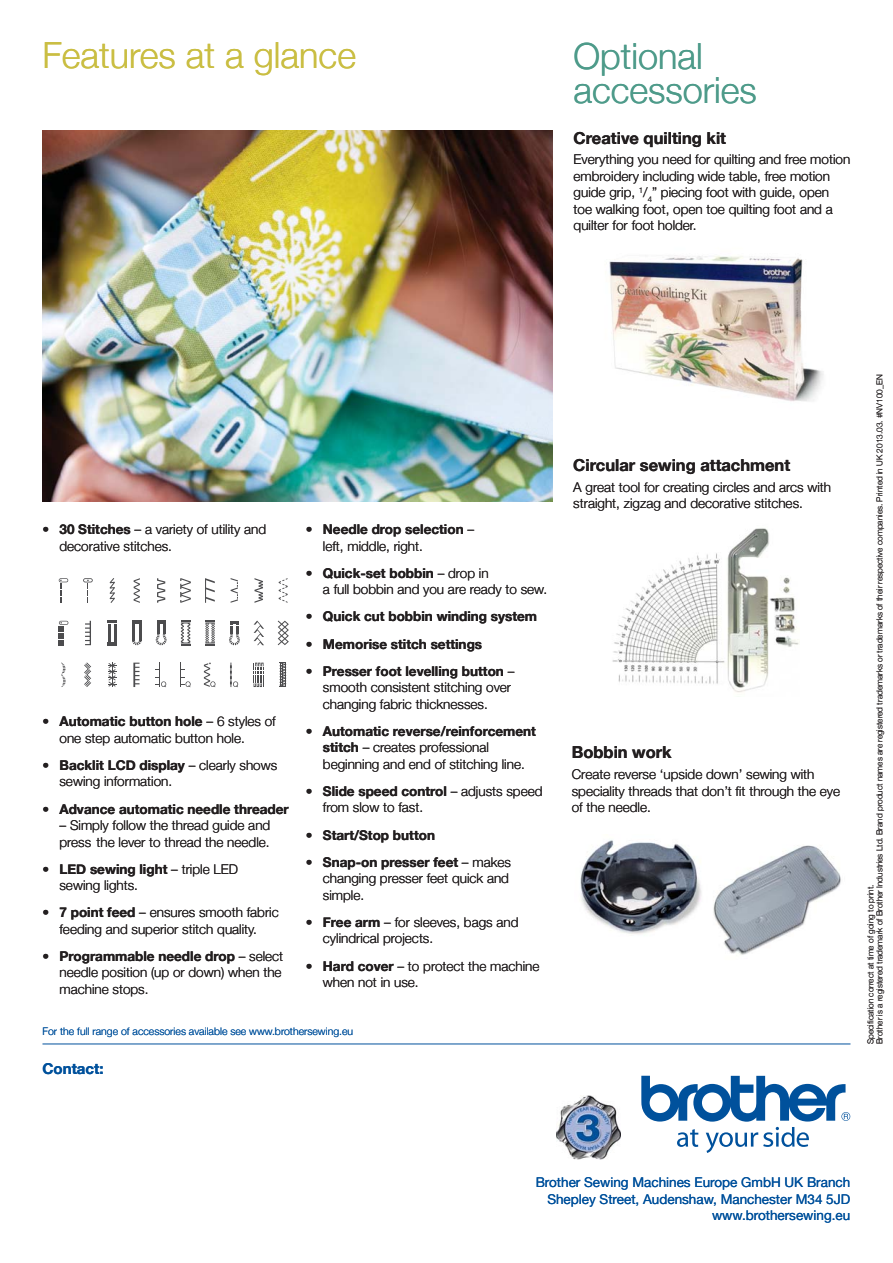
<style>
.page{position:relative;width:893px;height:1263px;background:#fff}
.page>*{position:absolute;margin:0;border:0;box-sizing:border-box;transform-origin:0 0}
.t1{font:300 36px/34px "Helvetica Neue";color:#4e9b8a}
.t2{font:300 36px "Helvetica Neue";color:#cabe43}
.t3{font:700 16.5px "Helvetica Neue";color:#231f20}
.t4{font:700 15px "Helvetica Neue";color:#00519c}
.t5{font:300 13.5px/16.5px "Helvetica Neue";color:#231f20}
.t6{font:700 13.5px/16.5px "Helvetica Neue";color:#231f20}
.t7{font:13.5px/16.5px "Helvetica Neue";color:#00519c;text-align:right}
.t8{font:300 10.5px "Helvetica Neue";color:#00519c}
.t9{font:300 8.25px/9px "Helvetica Neue";color:#231f20}
.s1{font-weight:700}
.s2{font-weight:300}
</style>
<div class="page">
<img style="left:42px;top:131px;width:511px;height:371px">
<img style="left:609px;top:255px;width:215px;height:146px">
<img style="left:612px;top:528px;width:187px;height:165px">
<img style="left:580px;top:840px;width:261px;height:115px">
<svg style="left:59px;top:578px;width:9px;height:25px"></svg>
<svg style="left:83px;top:578px;width:10px;height:25px"></svg>
<svg style="left:110px;top:578px;width:5px;height:25px"></svg>
<svg style="left:134px;top:578px;width:6px;height:25px"></svg>
<svg style="left:157px;top:578px;width:8px;height:25px"></svg>
<svg style="left:180px;top:578px;width:11px;height:25px"></svg>
<svg style="left:205px;top:578px;width:10px;height:25px"></svg>
<svg style="left:231px;top:578px;width:7px;height:25px"></svg>
<svg style="left:254px;top:578px;width:9px;height:25px"></svg>
<svg style="left:279px;top:578px;width:9px;height:25px"></svg>
<svg style="left:59px;top:621px;width:9px;height:24px"></svg>
<svg style="left:85px;top:621px;width:6px;height:24px"></svg>
<svg style="left:108px;top:621px;width:9px;height:24px"></svg>
<svg style="left:132px;top:621px;width:10px;height:24px"></svg>
<svg style="left:156px;top:621px;width:11px;height:24px"></svg>
<svg style="left:181px;top:621px;width:9px;height:24px"></svg>
<svg style="left:205px;top:621px;width:10px;height:24px"></svg>
<svg style="left:229px;top:621px;width:11px;height:24px"></svg>
<svg style="left:254px;top:621px;width:10px;height:24px"></svg>
<svg style="left:278px;top:621px;width:11px;height:24px"></svg>
<svg style="left:61px;top:662px;width:5px;height:25px"></svg>
<svg style="left:84px;top:662px;width:7px;height:25px"></svg>
<svg style="left:108px;top:663px;width:8px;height:24px"></svg>
<svg style="left:133px;top:663px;width:7px;height:24px"></svg>
<svg style="left:155px;top:663px;width:11px;height:24px"></svg>
<svg style="left:180px;top:663px;width:11px;height:24px"></svg>
<svg style="left:204px;top:663px;width:11px;height:24px"></svg>
<svg style="left:230px;top:663px;width:8px;height:24px"></svg>
<svg style="left:254px;top:663px;width:10px;height:24px"></svg>
<svg style="left:280px;top:663px;width:6px;height:24px"></svg>
<svg style="left:641px;top:1076px;width:209px;height:77px"></svg>
<hr style="left:42px;top:1044px;width:808px;height:1px;background:#00519c">
<img style="left:557px;top:1095px;width:64px;height:64px">
<h1 class="t2" style="left:42px;top:33px;width:315px">Features at a glance</h1>
<h1 class="t1" style="left:573px;top:38px;width:185px">Optional accessories</h1>
<h1 class="t2" style="left:225px;top:33px;width:20px">a</h1>
<p class="t3" style="left:574px;top:128px;width:154px">Creative quilting kit</p>
<p class="t5" style="left:574px;top:151px;width:278px">Everything you need for quilting and free motion embroidery including wide table, free motion guide grip, <sup>1</sup>/<sub>4</sub>” piecing foot with guide, open toe walking foot, open toe quilting foot and a quilter for foot holder.</p>
<p class="t5" style="left:59px;top:521px;width:208px;text-indent:-17px"><span class="s1">• 30 Stitches</span> – a variety of utility and decorative stitches.</p>
<p class="t5" style="left:59px;top:713px;width:218px;text-indent:-17px"><span class="s1">• Automatic button hole</span> – 6 styles of one step automatic button hole.</p>
<p class="t5" style="left:59px;top:757px;width:219px;text-indent:-17px"><span class="s1">• Backlit LCD display</span> – clearly shows sewing information.</p>
<p class="t6" style="left:42px;top:800px;width:248px">• Advance automatic needle threader</p>
<p class="t5" style="left:59px;top:817px;width:212px">– Simply follow the thread guide and press the lever to thread the needle.</p>
<p class="t5" style="left:59px;top:860px;width:180px;text-indent:-17px"><span class="s1">• LED sewing light</span> – triple LED sewing lights.</p>
<p class="t5" style="left:42px;top:904px;width:238px;text-align:center"><span class="s1">• 7 point feed</span> – ensures smooth fabric feeding and superior stitch quality.</p>
<p class="t5" style="left:59px;top:948px;width:225px;text-indent:-17px"><span class="s1">• Programmable needle drop</span> – select needle position (up or down) when the machine stops.</p>
<p class="t6" style="left:84px;top:800px;width:9px">a</p>
<p class="t6" style="left:323px;top:521px;width:153px;text-indent:-17px">• Needle drop selection <span class="s2">– left, middle, right.</span></p>
<p class="t5" style="left:323px;top:564px;width:226px;text-indent:-17px"><span class="s1">• Quick-set bobbin</span> – drop in<br>a full bobbin and you are ready to sew.</p>
<p class="t6" style="left:306px;top:608px;width:233px">• Quick cut bobbin winding system</p>
<p class="t6" style="left:306px;top:635px;width:178px">• Memorise stitch settings</p>
<p class="t5" style="left:323px;top:662px;width:193px;text-indent:-17px"><span class="s1">• Presser foot levelling button</span> – smooth consistent stitching over changing fabric thicknesses.</p>
<p class="t5" style="left:323px;top:723px;width:214px;text-indent:-17px"><span class="s1">• Automatic reverse/reinforcement stitch</span> – creates professional beginning and end of stitching line.</p>
<p class="t5" style="left:323px;top:783px;width:221px;text-indent:-17px"><span class="s1">• Slide speed control</span> – adjusts speed from slow to fast.</p>
<p class="t6" style="left:306px;top:826px;width:131px">• Start/Stop button</p>
<p class="t5" style="left:323px;top:853px;width:190px;text-indent:-17px"><span class="s1">• Snap-on presser feet</span> – makes changing presser feet quick and simple.</p>
<p class="t5" style="left:323px;top:914px;width:197px;text-indent:-17px"><span class="s1">• Free arm</span> – for sleeves, bags and cylindrical projects.</p>
<p class="t5" style="left:323px;top:957px;width:218px;text-indent:-17px"><span class="s1">• Hard cover</span> – to protect the machine when not in use.</p>
<p class="t5" style="left:344px;top:581px;width:6px">ll</p>
<p class="t8" style="left:42px;top:1024px;width:312px">For the full range of accessories available see www.brothersewing.eu</p>
<p class="t4" style="left:42px;top:1060px;width:63px">Contact:</p>
<p class="t3" style="left:573px;top:455px;width:218px">Circular sewing attachment</p>
<p class="t5" style="left:573px;top:479px;width:259px">A great tool for creating circles and arcs with straight, zigzag and decorative stitches.</p>
<p class="t3" style="left:572px;top:742px;width:101px">Bobbin work</p>
<p class="t5" style="left:572px;top:766px;width:270px">Create reverse ‘upside down’ sewing with speciality threads that don’t fit through the eye of the needle.</p>
<p class="t9" style="left:866px;top:1044px;width:671px;rotate:-90deg">Specification correct at time of going to print.<br>Brother is a registered trademark of Brother Industries Ltd. Brand product names are registered trademarks or trademarks of their respective companies. Printed in UK 2013.03. #NV100_EN</p>
<p class="t7" style="left:536px;top:1174px;width:316px">Brother Sewing Machines Europe GmbH UK Branch<br>Shepley Street, Audenshaw, Manchester M34 5JD www.brothersewing.eu</p>
</div>
